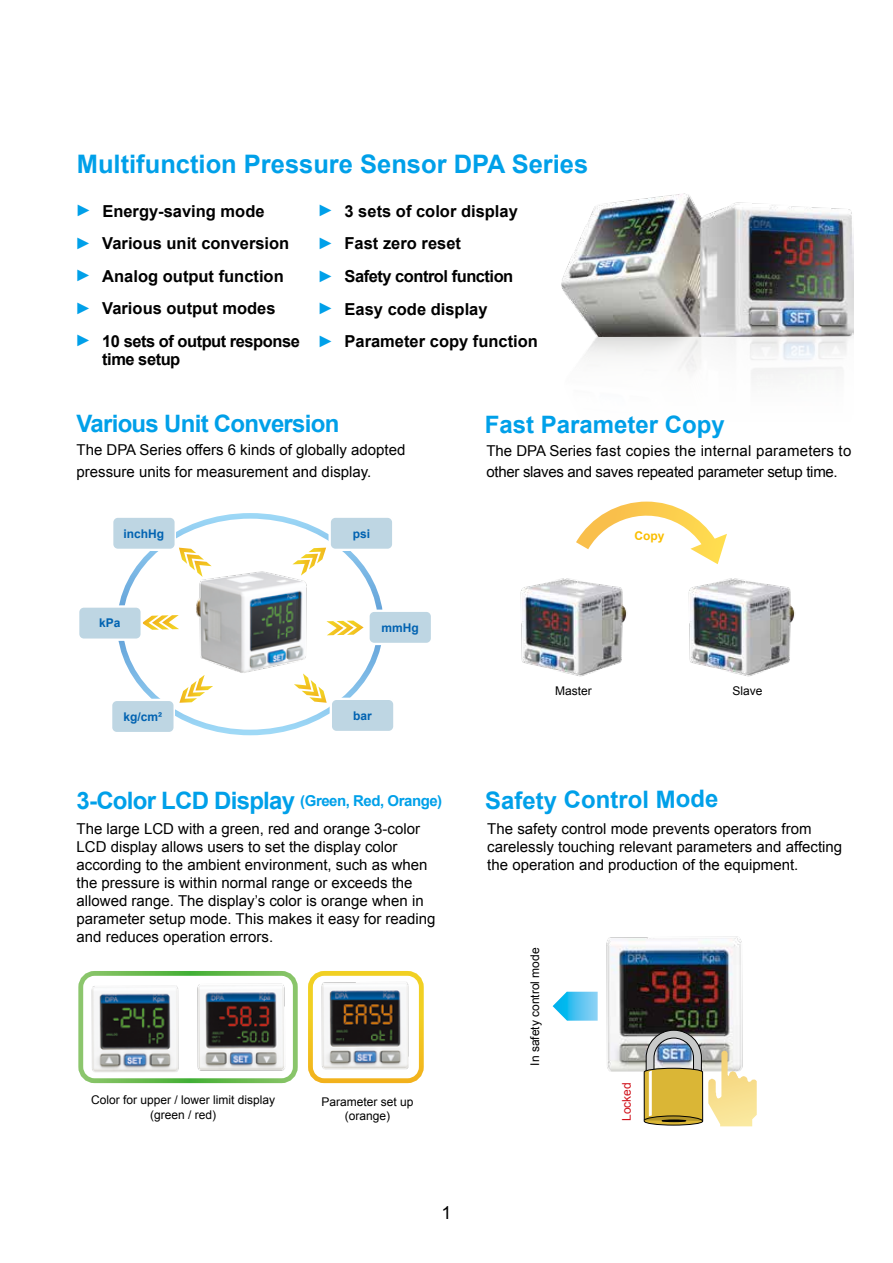
<style>
.page{position:relative;width:893px;height:1263px;background:#fff}
.page>*{position:absolute;margin:0;border:0;box-sizing:border-box;transform-origin:0 0}
.t1{font:700 25.5px "Arial";color:#00a0e9}
.t2{font:700 24px "Arial";letter-spacing:-.03em;color:#00a0e9}
.t3{font:700 24px "Arial";color:#00a0e9}
.t4{font:18px "Arial";color:#000}
.t5{font:700 16.5px/32.5px "Arial";color:#000}
.t6{font:700 16.5px "Arial";letter-spacing:-.03em;color:#000}
.t7{font:15px/18px "Arial";color:#000}
.t8{font:15px/21.3px "Arial";letter-spacing:-.02em;color:#000}
.t9{font:700 15px "Arial";letter-spacing:-.03em;color:#00a0e9}
.t10{font:12px/14.4px "Arial";color:#000;text-align:center}
.t11{font:700 12px "Arial";color:#0062b1}
.t12{font:12px "Arial";color:#d0121b}
.t13{font:700 12px "Arial";color:#fabe00}
.s1{font-weight:400;color:#00a0e9}
.s2{font-size:24px}
</style>
<div class="page">
<svg style="left:576px;top:502px;width:151px;height:62px"></svg>
<img style="left:520px;top:578px;width:107px;height:99px">
<img style="left:688px;top:578px;width:107px;height:99px">
<img style="left:577px;top:936px;width:166px;height:163px">
<svg style="left:644px;top:1030px;width:113px;height:96px"></svg>
<svg style="left:553px;top:992px;width:45px;height:29px"></svg>
<img style="left:196px;top:571px;width:111px;height:102px">
<svg style="left:143px;top:615px;width:36px;height:15px"></svg>
<svg style="left:294px;top:673px;width:33px;height:30px"></svg>
<svg style="left:326px;top:621px;width:38px;height:14px"></svg>
<svg style="left:113px;top:517px;width:99px;height:60px"></svg>
<svg style="left:292px;top:517px;width:100px;height:59px"></svg>
<svg style="left:112px;top:675px;width:101px;height:57px"></svg>
<div style="left:78px;top:606px;width:64px;height:34px;background:#bed6e3;border-radius:6px"></div>
<div style="left:77px;top:605px;width:66px;height:36px;border:2px solid #fff;border-radius:6px"></div>
<div style="left:368px;top:611px;width:64px;height:33px;background:#bed6e3;border-radius:6px"></div>
<div style="left:367px;top:610px;width:66px;height:35px;border:2px solid #fff;border-radius:6px"></div>
<div style="left:331px;top:699px;width:63px;height:33px;background:#bed6e3;border-radius:6px"></div>
<div style="left:330px;top:698px;width:66px;height:35px;border:2px solid #fff;border-radius:6px"></div>
<img style="left:178px;top:977px;width:114px;height:107px">
<img style="left:91px;top:983px;width:91px;height:91px">
<img style="left:321px;top:982px;width:88px;height:88px">
<div style="left:78px;top:971px;width:220px;height:112px;border:5px solid #fff;border-radius:14px"></div>
<div style="left:308px;top:971px;width:116px;height:112px;border:5px solid #fff;border-radius:14px"></div>
<img style="left:562px;top:194px;width:291px;height:141px">
<img style="left:583px;top:335px;width:271px;height:45px">
<h1 class="t1" style="left:77px;top:147px;width:513px">Multifunction Pressure Sensor DPA Series</h1>
<p class="t5" style="left:75px;top:195px;width:226px"><span class="s1">►</span> Energy-saving mode<br><span class="s1">►</span> Various unit conversion <span class="s1">►</span> Analog output function <span class="s1">►</span> Various output modes<br><span class="s1">►</span> 10 sets of output response</p>
<p class="t6" style="left:102px;top:348px;width:80px">time setup</p>
<p class="t5" style="left:318px;top:195px;width:202px"><span class="s1">►</span> 3 sets of color display <span class="s1">►</span> Fast zero reset</p>
<p class="t5" style="left:318px;top:261px;width:222px"><span class="s1">►</span> Safety control function<br><span class="s1">►</span> Easy code display<br><span class="s1">►</span> Parameter copy function</p>
<h2 class="t2" style="left:77px;top:407px;width:264px">Various Unit Conversion</h2>
<p class="t7" style="left:77px;top:439px;width:330px;line-height:21.3px">The DPA Series offers 6 kinds of globally adopted pressure units for measurement and display.</p>
<p class="t11" style="left:124px;top:525px;width:42px">inchHg</p>
<p class="t11" style="left:353px;top:525px;width:19px">psi</p>
<p class="t11" style="left:99px;top:615px;width:23px">kPa</p>
<p class="t11" style="left:382px;top:619px;width:39px">mmHg</p>
<p class="t11" style="left:124px;top:708px;width:40px">kg/cm²</p>
<p class="t11" style="left:353px;top:707px;width:20px">bar</p>
<h2 class="t3" style="left:485px;top:408px;width:242px">Fast Parameter Copy</h2>
<p class="t8" style="left:486px;top:440px;width:366px">The DPA Series fast copies the internal parameters to other slaves and saves repeated parameter setup time.</p>
<p class="t13" style="left:634px;top:528px;width:31px">Copy</p>
<p class="t10" style="left:555px;top:684px;width:38px">Master</p>
<p class="t10" style="left:732px;top:684px;width:32px">Slave</p>
<p class="t9" style="left:77px;top:791px;width:367px"><span class="s2">3-Color LCD Display</span> (Green, Red, Orange)</p>
<h2 class="t2" style="left:485px;top:784px;width:235px">Safety Control Mode</h2>
<p class="t7" style="left:77px;top:819px;width:361px">The large LCD with a green, red and orange 3-color LCD display allows users to set the display color according to the ambient environment, such as when the pressure is within normal range or exceeds the allowed range. The display’s color is orange when in parameter setup mode. This makes it easy for reading and reduces operation errors.</p>
<p class="t7" style="left:487px;top:820px;width:356px">The safety control mode prevents operators from carelessly touching relevant parameters and affecting the operation and production of the equipment.</p>
<p class="t10" style="left:91px;top:1093px;width:186px">Color for upper / lower limit display (green / red)</p>
<p class="t10" style="left:322px;top:1095px;width:94px">Parameter set up (orange)</p>
<p class="t4" style="left:441px;top:1200px;width:12px">1</p>
<p class="t10" style="left:528px;top:1066px;width:120px;rotate:-90deg">In safety control mode</p>
<p class="t12" style="left:619px;top:1121px;width:40px;rotate:-90deg">Locked</p>
</div>
